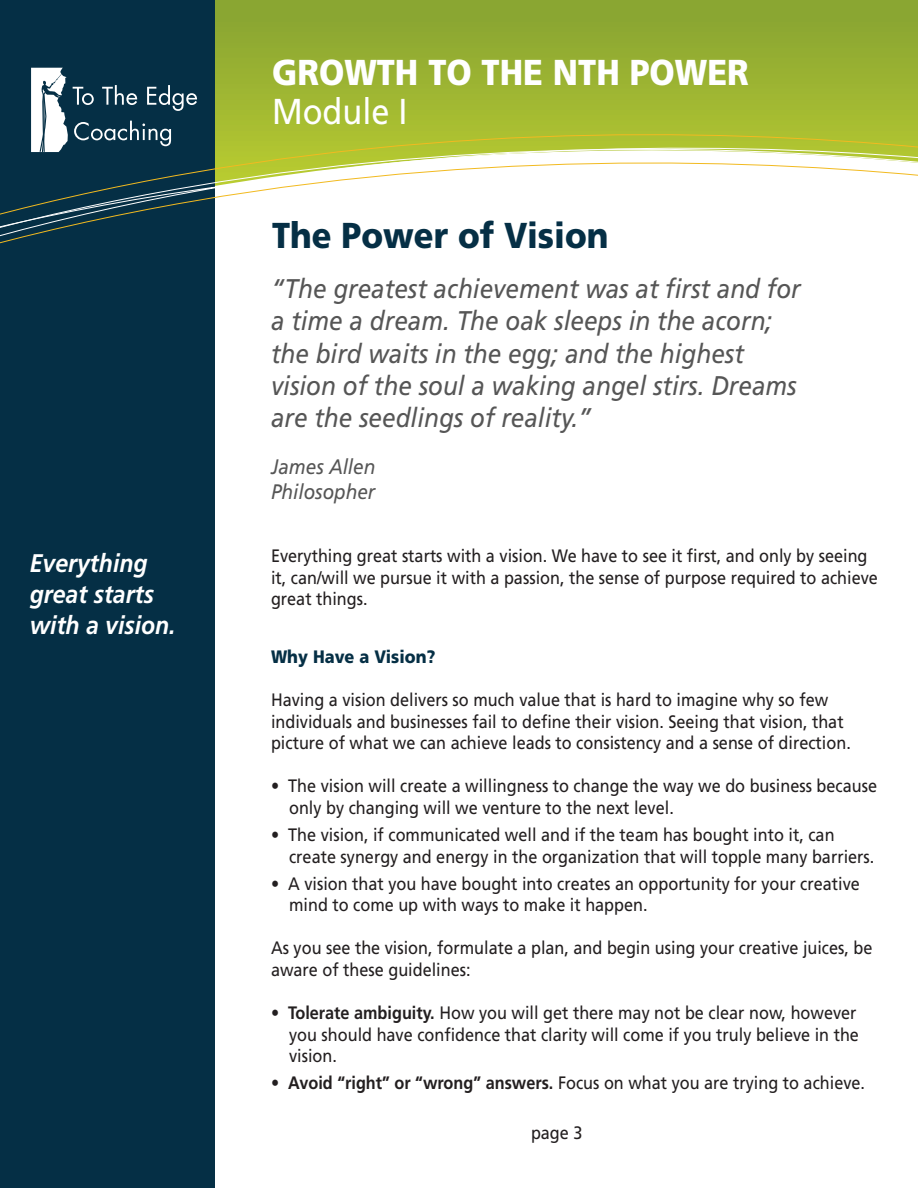
<style>
.page{position:relative;width:918px;height:1188px;background:#fff}
.page>*{position:absolute;margin:0;border:0;box-sizing:border-box;transform-origin:0 0}
.t1{font:900 36px "Frutiger";color:#fff;scale:.9 1}
.t2{font:900 36px "Frutiger";color:#052f45;scale:.9 1}
.t3{font:36px "Frutiger";color:#fff;scale:.9 1}
.t4{font:italic 27px/32.4px "Frutiger";color:#565656;scale:.9 1}
.t5{font:italic 700 25.5px/30.6px "Frutiger";color:#fff;scale:.9 1}
.t6{font:italic 21px/25.2px "Frutiger";color:#565656;scale:.9 1}
.t7{font:18px/21.6px "Frutiger";color:#231f20;scale:.9 1}
.t8{font:900 18px "Frutiger";color:#052f45;scale:.9 1}
.s1{font-weight:700}
</style>
<div class="page">
<svg style="left:215px;top:0;width:703px;height:134px;background:#97b032"></svg>
<div style="left:0;top:0;width:215px;height:1188px;background:#052f45"></div>
<svg style="left:0;top:134px;width:918px;height:110px"></svg>
<svg style="left:31px;top:68px;width:166px;height:84px"></svg>
<h3 class="t5" style="left:30px;top:548px;width:164px">Everything great starts with a vision.</h3>
<h1 class="t1" style="left:272px;top:51px;width:531px">GROWTH TO THE NTH POWER</h1>
<h1 class="t3" style="left:272px;top:90px;width:152px">Module I</h1>
<h1 class="t2" style="left:272px;top:213px;width:375px">The Power of Vision</h1>
<h2 class="t4" style="left:271px;top:272px;width:590px">“The greatest achievement was at first and for a time a dream. The oak sleeps in the acorn; the bird waits in the egg; and the highest vision of the soul a waking angel stirs. Dreams are the seedlings of reality.”</h2>
<p class="t6" style="left:271px;top:454px;width:117px">James Allen<br>Philosopher</p>
<p class="t7" style="left:271px;top:545px;width:676px">Everything great starts with a vision. We have to see it first, and only by seeing it, can/will we pursue it with a passion, the sense of purpose required to achieve great things.</p>
<p class="t8" style="left:271px;top:646px;width:184px">Why Have a Vision?</p>
<p class="t7" style="left:271px;top:689px;width:646px">Having a vision delivers so much value that is hard to imagine why so few individuals and businesses fail to define their vision. Seeing that vision, that picture of what we can achieve leads to consistency and a sense of direction.</p>
<p class="t7" style="left:289px;top:775px;width:655px;text-indent:-18px">• The vision will create a willingness to change the way we do business because only by changing will we venture to the next level.</p>
<p class="t7" style="left:289px;top:824px;width:652px;text-indent:-18px">• The vision, if communicated well and if the team has bought into it, can create synergy and energy in the organization that will topple many barriers.</p>
<p class="t7" style="left:289px;top:872px;width:636px;text-indent:-18px">• A vision that you have bought into creates an opportunity for your creative mind to come up with ways to make it happen.</p>
<p class="t7" style="left:271px;top:937px;width:670px">As you see the vision, formulate a plan, and begin using your creative juices, be aware of these guidelines:</p>
<p class="t7" style="left:289px;top:1002px;width:635px;text-indent:-18px">• <span class="s1">Tolerate ambiguity.</span> How you will get there may not be clear now, however you should have confidence that clarity will come if you truly believe in the vision.</p>
<p class="t7" style="left:271px;top:1072px;width:662px">• <span class="s1">Avoid “right” or “wrong” answers.</span> Focus on what you are trying to achieve.</p>
<p class="t7" style="left:531px;top:1121px;width:59px">page 3</p>
</div>
